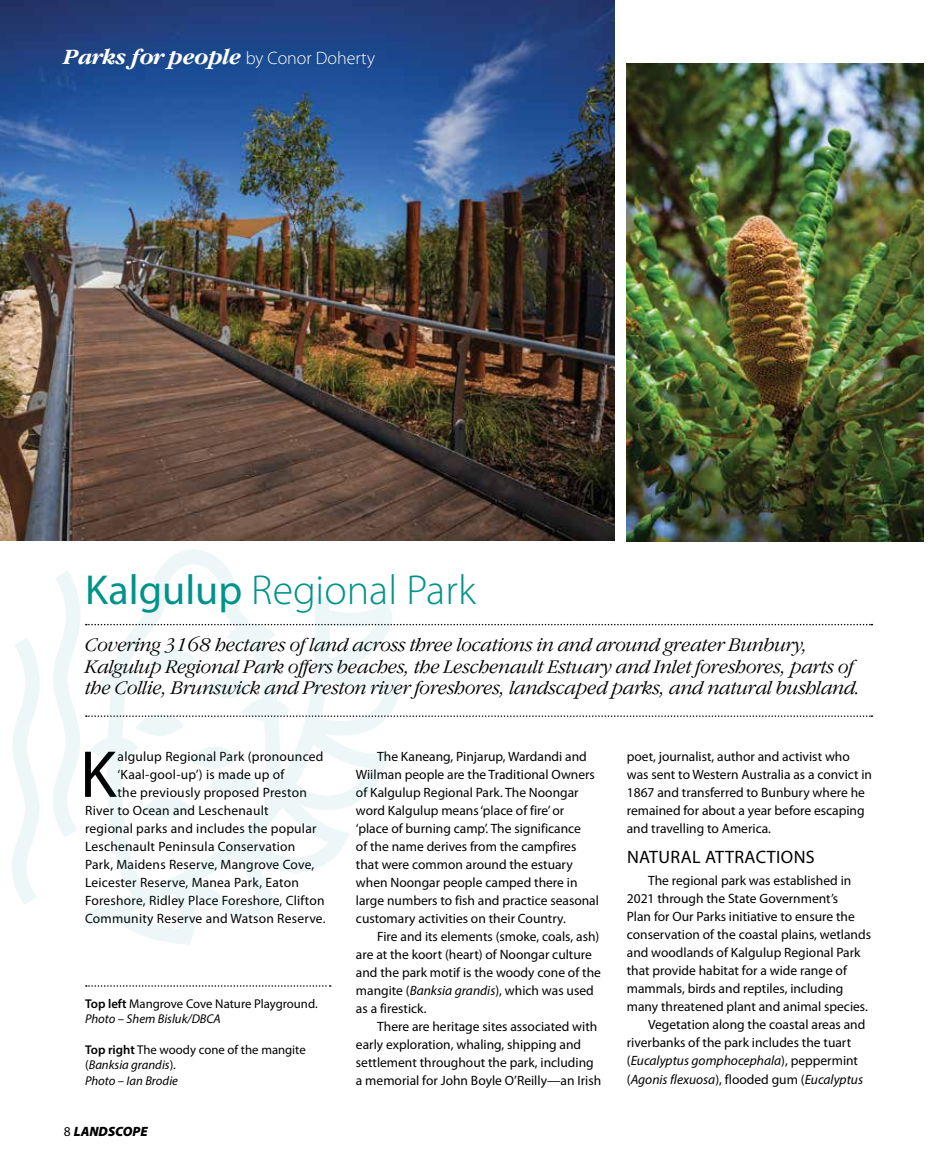
<style>
.page{position:relative;width:936px;height:1170px;background:#fff}
.page>*{position:absolute;margin:0;border:0;box-sizing:border-box;transform-origin:0 0}
.t1{font:66.9px "Myriad Pro";color:#000}
.t2{font:300 42px "Myriad Pro";color:#00938a}
.t3{font:italic 20.25px "Garamond Bold ITC";color:#fff}
.t4{font:italic 18px/21.6px "Garamond Light ITC";color:#000}
.t5{font:18px "Myriad Pro";letter-spacing:.02em;color:#000}
.t6{font:13.5px/18px "Myriad Pro";color:#000}
.t7{font:italic 13.5px "Myriad Pro";color:#000}
.t8{font:italic 900 13.5px "Myriad Pro";color:#000}
.t9{font:italic 12.75px/15.3px "Myriad Pro";color:#000}
.t10{font:12.75px/15.3px "Myriad Pro";letter-spacing:-.005em;color:#000}
.s1{font-family:"Myriad Pro";font-weight:300;font-style:normal;font-size:18px}
.s2{font-weight:400}
.s3{font-weight:600}
.s4{font-style:italic}
.s5{font-weight:600;font-style:normal}
.s6{font-style:normal}
.s7{font-weight:400;font-style:normal}
</style>
<div class="page">
<svg style="left:409px;top:624px;width:463px;height:1px"></svg>
<svg style="left:409px;top:715px;width:463px;height:1px"></svg>
<svg style="left:86px;top:985px;width:244px;height:1px"></svg>
<img style="left:626px;top:64px;width:297px;height:477px">
<img style="left:0;top:0;width:614px;height:540px">
<img style="left:12px;top:549px;width:396px;height:396px">
<h3 class="t3" style="left:64px;top:43px;width:312px">Parks for people <span class="s1">by Conor Doherty</span></h3>
<h2 class="t2" style="left:85px;top:564px;width:392px"><span class="s2">Kalgulup</span> Regional Park</h2>
<p class="t4" style="left:85px;top:634px;width:776px">Covering 3168 hectares of land across three locations in and around greater Bunbury,<br>Kalgulup Regional Park offers beaches, the Leschenault Estuary and Inlet foreshores, parts of the Collie, Brunswick and Preston river foreshores, landscaped parks, and natural bushland.</p>
<h1 class="t1" style="left:80px;top:733px;width:38px">K</h1>
<p class="t6" style="left:118px;top:747px;width:207px">algulup Regional Park (pronounced</p>
<p class="t6" style="left:118px;top:765px;width:168px">‘Kaal-gool-up’) is made up of</p>
<p class="t6" style="left:118px;top:783px;width:191px">the previously proposed Preston</p>
<p class="t6" style="left:85px;top:801px;width:185px">River to Ocean and Leschenault</p>
<p class="t6" style="left:85px;top:819px;width:233px">regional parks and includes the popular</p>
<p class="t6" style="left:85px;top:837px;width:212px">Leschenault Peninsula Conservation</p>
<p class="t6" style="left:85px;top:855px;width:231px">Park, Maidens Reserve, Mangrove Cove,</p>
<p class="t6" style="left:85px;top:873px;width:215px">Leicester Reserve, Manea Park, Eaton</p>
<p class="t6" style="left:85px;top:891px;width:241px">Foreshore, Ridley Place Foreshore, Clifton</p>
<p class="t6" style="left:85px;top:909px;width:242px">Community Reserve and Watson Reserve.</p>
<p class="t10" style="left:85px;top:995px;width:234px"><span class="s3">Top left</span> Mangrove Cove Nature Playground.<br><span class="s4">Photo – Shem Bisluk/DBCA</span></p>
<p class="t9" style="left:85px;top:1041px;width:222px"><span class="s5">Top right</span> <span class="s6">The woody cone of the mangite (</span>Banksia grandis<span class="s6">).<br></span>Photo – Ian Brodie</p>
<p class="t8" style="left:64px;top:1122px;width:85px"><span class="s7">8</span> LANDSCOPE</p>
<p class="t6" style="left:356px;top:747px;width:244px;text-indent:21px">The Kaneang, Pinjarup, Wardandi and Wiilman people are the Traditional Owners of Kalgulup Regional Park. The Noongar word Kalgulup means ‘place of fire’ or ‘place of burning camp’. The significance<br>of the name derives from the campfires that were common around the estuary when Noongar people camped there in large numbers to fish and practice seasonal customary activities on their Country.</p>
<p class="t6" style="left:356px;top:927px;width:246px;text-indent:21px">Fire and its elements (smoke, coals, ash) are at the koort (heart) of Noongar culture and the park motif is the woody cone of the mangite (<span class="s4">Banksia grandis</span>), which was used as a firestick.</p>
<p class="t6" style="left:356px;top:1017px;width:247px;text-indent:21px">There are heritage sites associated with early exploration, whaling, shipping and settlement throughout the park, including a memorial for John Boyle O’Reilly—an Irish</p>
<p class="t6" style="left:626px;top:746px;width:247px">poet, journalist, author and activist who was sent to Western Australia as a convict in 1867 and transferred to Bunbury where he remained for about a year before escaping and travelling to America.</p>
<h3 class="t5" style="left:627px;top:845px;width:189px">NATURAL ATTRACTIONS</h3>
<p class="t6" style="left:648px;top:871px;width:205px">The regional park was established in</p>
<p class="t6" style="left:626px;top:889px;width:213px">2021 through the State Government’s</p>
<p class="t6" style="left:626px;top:907px;width:229px">Plan for Our Parks initiative to ensure the</p>
<p class="t6" style="left:626px;top:925px;width:246px">conservation of the coastal plains, wetlands</p>
<p class="t6" style="left:626px;top:943px;width:235px">and woodlands of Kalgulup Regional Park</p>
<p class="t6" style="left:626px;top:961px;width:222px">that provide habitat for a wide range of</p>
<p class="t6" style="left:626px;top:979px;width:218px">mammals, birds and reptiles, including</p>
<p class="t6" style="left:626px;top:997px;width:242px">many threatened plant and animal species.</p>
<p class="t6" style="left:648px;top:1015px;width:219px">Vegetation along the coastal areas and</p>
<p class="t6" style="left:626px;top:1033px;width:226px">riverbanks of the park includes the tuart</p>
<p class="t7" style="left:626px;top:1052px;width:233px"><span class="s6">(</span>Eucalyptus gomphocephala<span class="s6">), peppermint</span></p>
<p class="t7" style="left:626px;top:1070px;width:238px"><span class="s6">(</span>Agonis flexuosa<span class="s6">), flooded gum (</span>Eucalyptus</p>
</div>
